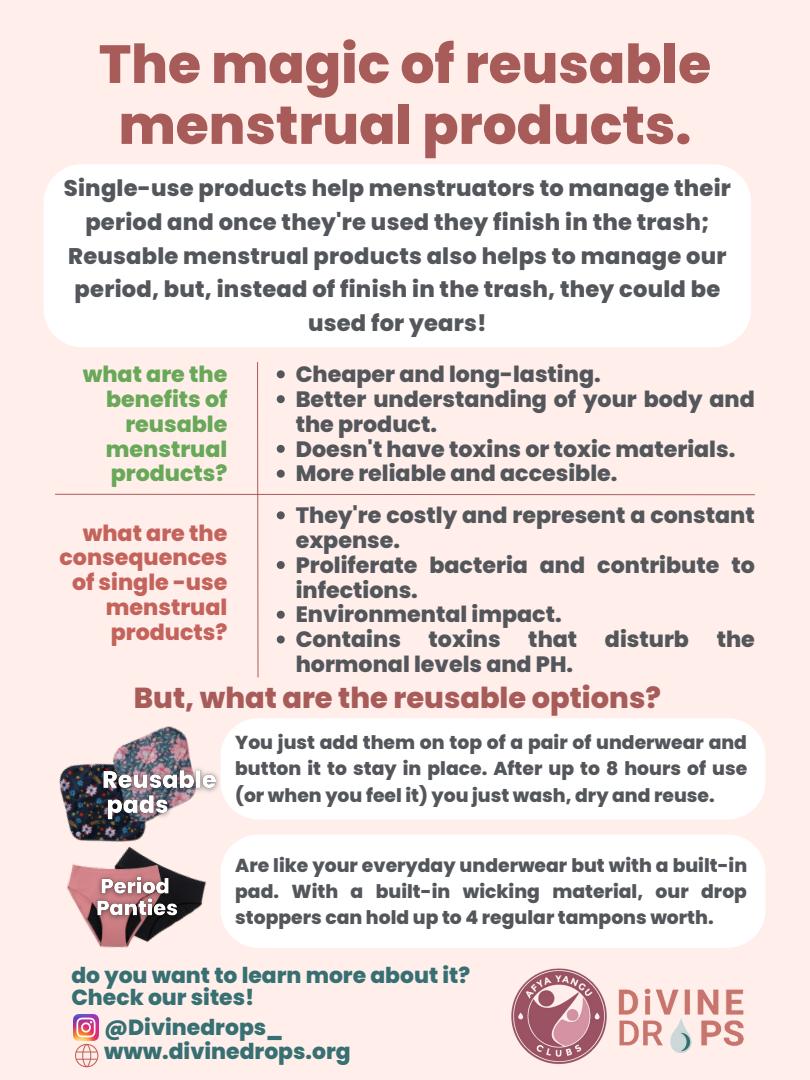
<style>
.page{position:relative;width:810px;height:1080px;background:#ffeeea}
.page>*{position:absolute;margin:0;border:0;box-sizing:border-box;transform-origin:0 0}
.t1{font:800 53.56px/60.9px "Poppins";color:#a85c5a;text-align:center}
.t2{font:800 28.88px "Poppins";color:#a85c5a}
.t3{font:800 22.62px/33.8px "Poppins";letter-spacing:.01em;color:#53565a;text-align:center}
.t4{font:800 22.19px/24.9px "Poppins";color:#53565a}
.t5{font:800 22.19px/24.9px "Poppins";color:#c4635b;text-align:right}
.t6{font:800 22.19px/24.9px "Poppins";color:#68a858;text-align:right}
.t7{font:800 21.88px "Poppins";color:#377072}
.t8{font:800 18.75px/26.2px "Poppins";color:#53565a;text-align:justify}
</style>
<div class="page">
<div style="left:44px;top:164px;width:707px;height:183px;background:#fff;border-radius:38px"></div>
<img style="left:187px;top:883px;width:19px;height:33px">
<img style="left:67px;top:883px;width:92px;height:65px">
<img style="left:87px;top:883px;width:100px;height:50px">
<img style="left:59px;top:726px;width:148px;height:157px">
<svg style="left:55px;top:362px;width:700px;height:316px"></svg>
<div style="left:220px;top:718px;width:546px;height:102px;background:#fff;border-radius:38px"></div>
<img style="left:94px;top:756px;width:136px;height:76px">
<div style="left:220px;top:835px;width:546px;height:113px;background:#fff;border-radius:38px"></div>
<img style="left:73px;top:1015px;width:26px;height:25px">
<svg style="left:75px;top:1044px;width:23px;height:23px"></svg>
<img style="left:618px;top:988px;width:126px;height:66px">
<img style="left:511px;top:968px;width:96px;height:96px">
<p class="t1" style="left:99px;top:34px;width:614px">The magic of reusable menstrual products.</p>
<p class="t3" style="left:64px;top:171px;width:669px">Single-use products help menstruators to manage their period and once they're used they finish in the trash; Reusable menstrual products also helps to manage our period, but, instead of finish in the trash, they could be used for years!</p>
<p class="t6" style="left:83px;top:362px;width:146px">what are the benefits of reusable menstrual products?</p>
<p class="t5" style="left:59px;top:520px;width:169px">what are the consequences of single -use menstrual products?</p>
<p class="t4" style="left:296px;top:362px;width:307px">Cheaper and long-lasting.</p>
<p class="t4" style="left:296px;top:387px;width:461px">Better understanding of your body and the product.</p>
<p class="t4" style="left:296px;top:436px;width:441px">Doesn't have toxins or toxic materials.</p>
<p class="t4" style="left:296px;top:461px;width:323px">More reliable and accesible.</p>
<p class="t4" style="left:296px;top:503px;width:461px">They're costly and represent a constant expense.</p>
<p class="t4" style="left:296px;top:553px;width:461px">Proliferate bacteria and contribute to infections.</p>
<p class="t4" style="left:296px;top:602px;width:268px">Environmental impact.</p>
<p class="t4" style="left:296px;top:627px;width:461px">Contains toxins that disturb the hormonal levels and PH.</p>
<p class="t2" style="left:134px;top:677px;width:529px">But, what are the reusable options?</p>
<p class="t8" style="left:235px;top:730px;width:514px">You just add them on top of a pair of underwear and button it to stay in place. After up to 8 hours of use (or when you feel it) you just wash, dry and reuse.</p>
<p class="t8" style="left:235px;top:852px;width:514px">Are like your everyday underwear but with a built-in pad. With a built-in wicking material, our drop stoppers can hold up to 4 regular tampons worth.</p>
<p class="t7" style="left:71px;top:960px;width:400px">do you want to learn more about it?</p>
<p class="t7" style="left:71px;top:982px;width:185px">Check our sites!</p>
<p class="t7" style="left:104px;top:1012px;width:181px">@Divinedrops_</p>
<p class="t7" style="left:104px;top:1036px;width:248px">www.divinedrops.org</p>
</div>
